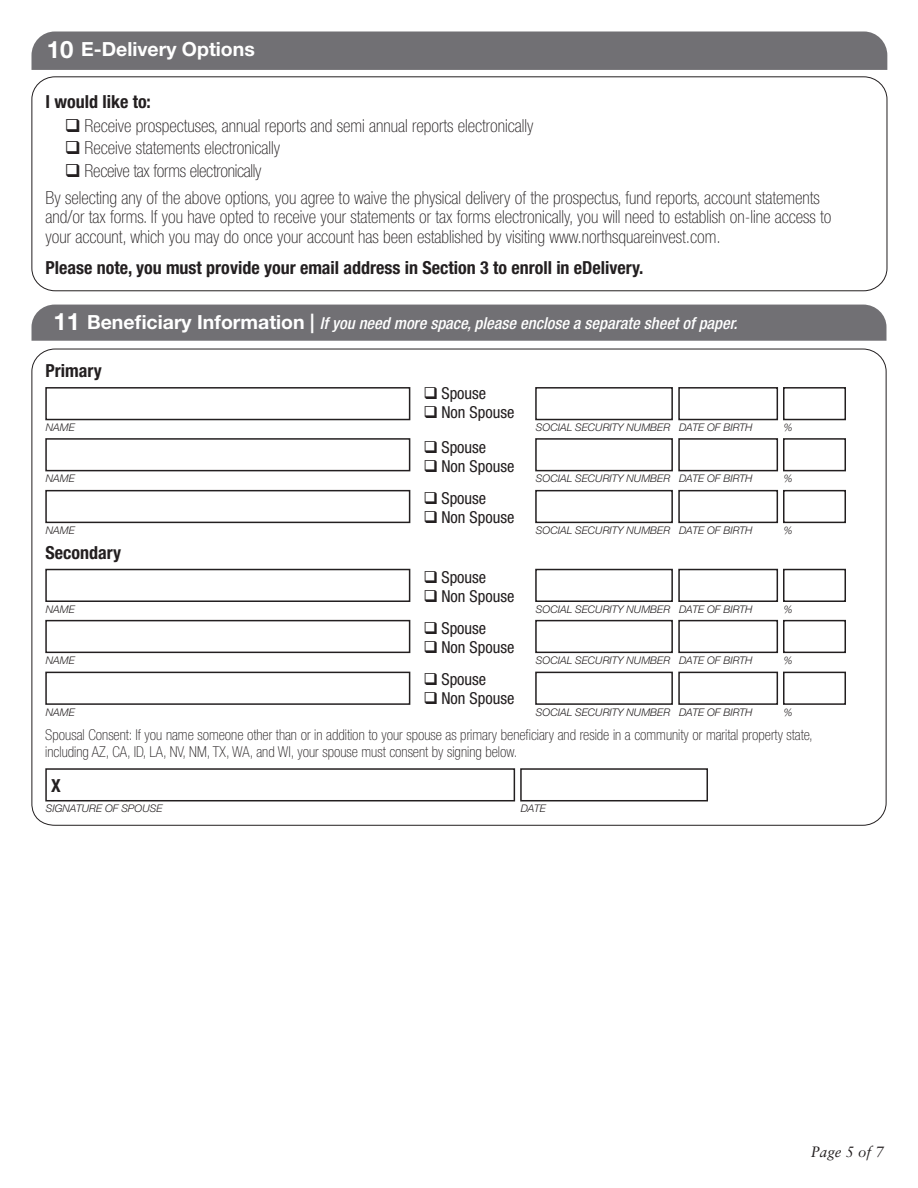
<style>
.page{position:relative;width:918px;height:1188px;background:#fff}
.page>*{position:absolute;margin:0;border:0;box-sizing:border-box;transform-origin:0 0}
.t1{font:700 24px "Helvetica Neue";color:#fff}
.t2{font:700 19.5px "Helvetica Neue";color:#fff}
.t3{font:100 condensed 18px/19.5px "Helvetica Neue";color:#231f20}
.t4{font:700 condensed 18px "Helvetica Neue";color:#231f20}
.t5{font:condensed 16.5px "Helvetica Neue";color:#231f20}
.t6{font:italic 500 condensed 16.5px "Helvetica Neue";color:#fff}
.t7{font:100 condensed 15px/16.5px "Helvetica Neue";color:#231f20}
.t8{font:italic 15px "Sabon";color:#231f20}
.t9{font:italic 300 10.5px "Helvetica Neue";color:#231f20}
.s1{font-weight:700;font-style:normal;font-stretch:normal;font-size:19.5px}
</style>
<div class="page">
<div style="left:32px;top:32px;width:855px;height:38px;background:#717074"></div>
<div style="left:32px;top:76px;width:855px;height:215px;border:1px solid #231f20;border-radius:23px"></div>
<div style="left:32px;top:305px;width:854px;height:36px;background:#717074"></div>
<div style="left:45px;top:387px;width:365px;height:33px;border:2px solid #231f20"></div>
<div style="left:45px;top:569px;width:365px;height:33px;border:2px solid #231f20"></div>
<div style="left:45px;top:438px;width:365px;height:33px;border:2px solid #231f20"></div>
<div style="left:45px;top:620px;width:365px;height:33px;border:2px solid #231f20"></div>
<div style="left:45px;top:490px;width:365px;height:33px;border:2px solid #231f20"></div>
<div style="left:45px;top:672px;width:365px;height:33px;border:2px solid #231f20"></div>
<div style="left:45px;top:768px;width:470px;height:33px;border:2px solid #231f20"></div>
<div style="left:520px;top:768px;width:188px;height:33px;border:2px solid #231f20"></div>
<div style="left:678px;top:387px;width:100px;height:33px;border:2px solid #231f20"></div>
<div style="left:678px;top:569px;width:100px;height:33px;border:2px solid #231f20"></div>
<div style="left:678px;top:438px;width:100px;height:33px;border:2px solid #231f20"></div>
<div style="left:678px;top:620px;width:100px;height:33px;border:2px solid #231f20"></div>
<div style="left:678px;top:490px;width:100px;height:33px;border:2px solid #231f20"></div>
<div style="left:678px;top:672px;width:100px;height:33px;border:2px solid #231f20"></div>
<div style="left:783px;top:387px;width:63px;height:33px;border:2px solid #231f20"></div>
<div style="left:783px;top:569px;width:63px;height:33px;border:2px solid #231f20"></div>
<div style="left:783px;top:438px;width:63px;height:33px;border:2px solid #231f20"></div>
<div style="left:783px;top:620px;width:63px;height:33px;border:2px solid #231f20"></div>
<div style="left:783px;top:490px;width:63px;height:33px;border:2px solid #231f20"></div>
<div style="left:783px;top:672px;width:63px;height:33px;border:2px solid #231f20"></div>
<div style="left:535px;top:387px;width:138px;height:33px;border:2px solid #231f20"></div>
<div style="left:535px;top:569px;width:138px;height:33px;border:2px solid #231f20"></div>
<div style="left:535px;top:438px;width:138px;height:33px;border:2px solid #231f20"></div>
<div style="left:535px;top:620px;width:138px;height:33px;border:2px solid #231f20"></div>
<div style="left:535px;top:490px;width:138px;height:33px;border:2px solid #231f20"></div>
<div style="left:535px;top:672px;width:138px;height:33px;border:2px solid #231f20"></div>
<p class="t1" style="left:47px;top:34px;width:28px">10</p>
<p class="t2" style="left:81px;top:37px;width:175px">E-Delivery Options</p>
<p class="t4" style="left:45px;top:91px;width:107px">I would like to:</p>
<p class="t3" style="left:65px;top:116px;width:470px">❑ Receive prospectuses, annual reports and semi annual reports electronically</p>
<p class="t3" style="left:65px;top:138px;width:217px">❑ Receive statements electronically</p>
<p class="t3" style="left:65px;top:161px;width:198px">❑ Receive tax forms electronically</p>
<p class="t3" style="left:45px;top:188px;width:787px">By selecting any of the above options, you agree to waive the physical delivery of the prospectus, fund reports, account statements and/or tax forms. If you have opted to receive your statements or tax forms electronically, you will need to establish on-line access to your account, which you may do once your account has been established by visiting www.northsquareinvest.com.</p>
<p class="t4" style="left:45px;top:257px;width:600px">Please note, you must provide your email address in Section 3 to enroll in eDelivery.</p>
<p class="t1" style="left:53px;top:307px;width:28px">11</p>
<p class="t6" style="left:87px;top:313px;width:652px"><span class="s1">Beneficiary Information |</span> If you need more space, please enclose a separate sheet of paper.</p>
<p class="t4" style="left:45px;top:360px;width:58px">Primary</p>
<p class="t5" style="left:423px;top:384px;width:64px">❑ Spouse</p>
<p class="t5" style="left:423px;top:403px;width:92px">❑ Non Spouse</p>
<p class="t9" style="left:46px;top:421px;width:30px">NAME</p>
<p class="t9" style="left:536px;top:421px;width:136px">SOCIAL SECURITY NUMBER</p>
<p class="t9" style="left:679px;top:421px;width:75px">DATE OF BIRTH</p>
<p class="t9" style="left:784px;top:421px;width:10px">%</p>
<p class="t9" style="left:46px;top:472px;width:30px">NAME</p>
<p class="t5" style="left:423px;top:437px;width:64px">❑ Spouse</p>
<p class="t5" style="left:423px;top:457px;width:92px">❑ Non Spouse</p>
<p class="t9" style="left:536px;top:472px;width:136px">SOCIAL SECURITY NUMBER</p>
<p class="t9" style="left:679px;top:472px;width:75px">DATE OF BIRTH</p>
<p class="t9" style="left:784px;top:472px;width:10px">%</p>
<p class="t9" style="left:46px;top:524px;width:30px">NAME</p>
<p class="t5" style="left:423px;top:488px;width:64px">❑ Spouse</p>
<p class="t5" style="left:423px;top:508px;width:92px">❑ Non Spouse</p>
<p class="t9" style="left:536px;top:524px;width:136px">SOCIAL SECURITY NUMBER</p>
<p class="t9" style="left:679px;top:524px;width:75px">DATE OF BIRTH</p>
<p class="t9" style="left:784px;top:524px;width:10px">%</p>
<p class="t4" style="left:45px;top:541px;width:77px">Secondary</p>
<p class="t9" style="left:46px;top:603px;width:30px">NAME</p>
<p class="t5" style="left:423px;top:567px;width:64px">❑ Spouse</p>
<p class="t5" style="left:423px;top:587px;width:92px">❑ Non Spouse</p>
<p class="t9" style="left:536px;top:603px;width:136px">SOCIAL SECURITY NUMBER</p>
<p class="t9" style="left:679px;top:603px;width:75px">DATE OF BIRTH</p>
<p class="t9" style="left:784px;top:603px;width:10px">%</p>
<p class="t9" style="left:46px;top:654px;width:30px">NAME</p>
<p class="t5" style="left:423px;top:618px;width:64px">❑ Spouse</p>
<p class="t5" style="left:423px;top:638px;width:92px">❑ Non Spouse</p>
<p class="t9" style="left:536px;top:654px;width:136px">SOCIAL SECURITY NUMBER</p>
<p class="t9" style="left:679px;top:654px;width:75px">DATE OF BIRTH</p>
<p class="t9" style="left:784px;top:654px;width:10px">%</p>
<p class="t9" style="left:46px;top:706px;width:30px">NAME</p>
<p class="t5" style="left:423px;top:670px;width:64px">❑ Spouse</p>
<p class="t5" style="left:423px;top:689px;width:92px">❑ Non Spouse</p>
<p class="t9" style="left:536px;top:706px;width:136px">SOCIAL SECURITY NUMBER</p>
<p class="t9" style="left:679px;top:706px;width:75px">DATE OF BIRTH</p>
<p class="t9" style="left:784px;top:706px;width:10px">%</p>
<p class="t7" style="left:45px;top:727px;width:769px">Spousal Consent: If you name someone other than or in addition to your spouse as primary beneficiary and reside in a community or marital property state, including AZ, CA, ID, LA, NV, NM, TX, WA, and WI, your spouse must consent by signing below.</p>
<p class="t4" style="left:51px;top:775px;width:11px">X</p>
<p class="t9" style="left:46px;top:802px;width:118px">SIGNATURE OF SPOUSE</p>
<p class="t9" style="left:521px;top:802px;width:27px">DATE</p>
<p class="t8" style="left:811px;top:1143px;width:75px">Page 5 of 7</p>
</div>
